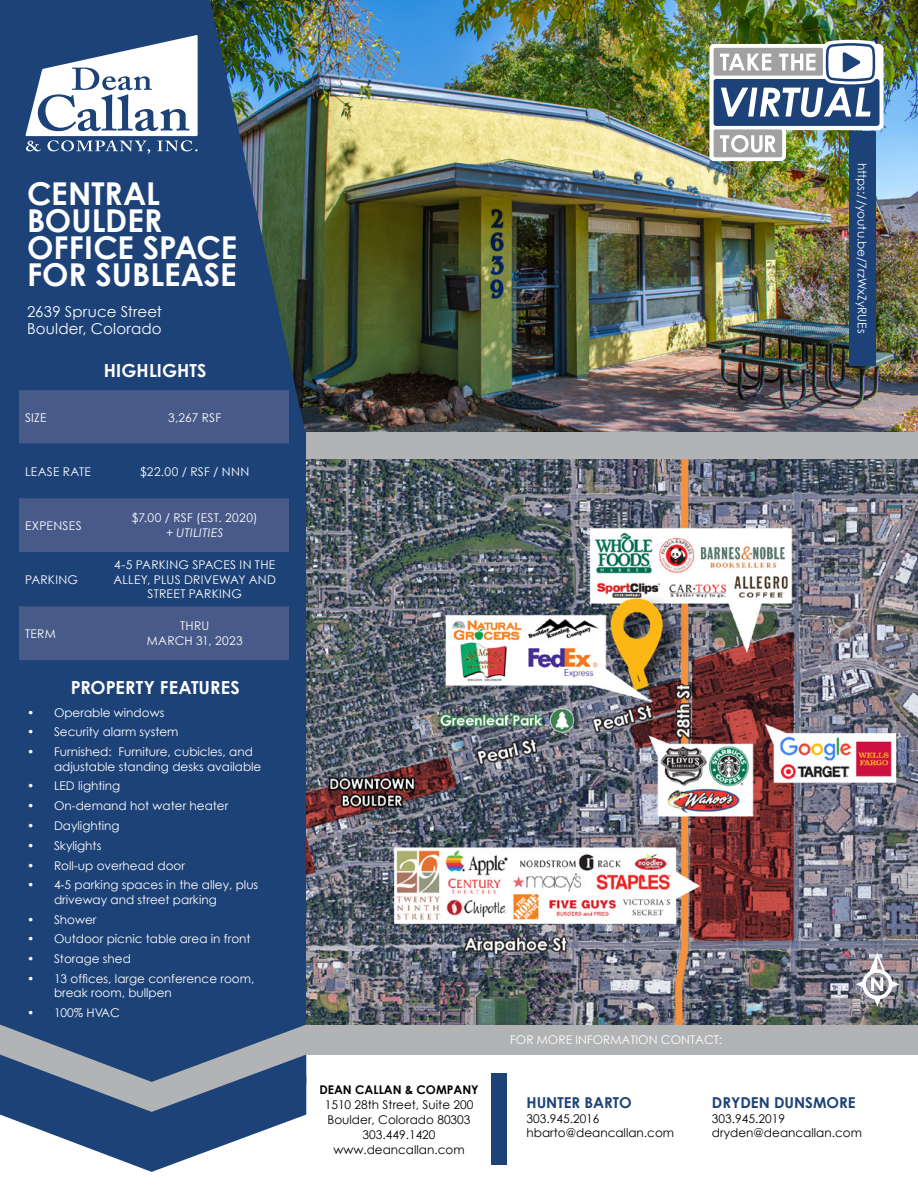
<style>
.page{position:relative;width:918px;height:1188px;background:#fff}
.page>*{position:absolute;margin:0;border:0;box-sizing:border-box;transform-origin:0 0}
.t1{font:700 31.5px/27px "Century Gothic";color:#fff}
.t2{font:700 18px "Century Gothic";letter-spacing:.005em;color:#fff}
.t3{font:15px/16.5px "Century Gothic";letter-spacing:.01em;color:#fff}
.t4{font:700 15px "Century Gothic";color:#1d4277}
.t5{font:12px/14.4px "Century Gothic";color:#fff}
.t6{font:12px/15px "Century Gothic";color:#000}
.t7{font:12px/14.4px "Century Gothic";letter-spacing:.02em;color:#fff;text-align:center}
.t8{font:12px "Century Gothic";letter-spacing:.03em;color:#fff}
.t9{font:12px "Century Gothic";letter-spacing:.035em;color:#fff}
.t10{font:700 12px "Century Gothic";color:#000}
.t11{font:italic 12px "Century Gothic";letter-spacing:.03em;color:#fff}
.t12{font:12px "Century Gothic";letter-spacing:.025em;color:#fff}
</style>
<div class="page">
<div style="left:0;top:0;width:918px;height:1066px;background:#1d4277"></div>
<img style="left:315px;top:0;width:603px;height:432px">
<div style="left:0;top:999px;width:918px;height:189px;background:#fff"></div>
<div style="left:306px;top:432px;width:612px;height:27px;background:#b2b3b5"></div>
<img style="left:25px;top:0;width:290px;height:432px">
<svg style="left:26px;top:35px;width:172px;height:119px"></svg>
<svg style="left:0;top:999px;width:306px;height:173px"></svg>
<div style="left:306px;top:1024px;width:612px;height:31px;background:#b2b3b5"></div>
<div style="left:492px;top:1073px;width:15px;height:91px;background:#1d4277"></div>
<img style="left:306px;top:459px;width:612px;height:565px">
<div style="left:27px;top:353px;width:257px;height:34px;background:#1d4277"></div>
<svg style="left:855px;top:953px;width:45px;height:54px;background:#a29da5"></svg>
<div style="left:849px;top:131px;width:27px;height:234px;background:#1d4277"></div>
<img style="left:709px;top:40px;width:175px;height:121px">
<div style="left:19px;top:390px;width:270px;height:270px;background:#475a89"></div>
<svg style="left:19px;top:445px;width:270px;height:161px"></svg>
<hr style="left:19px;top:443px;width:81px;height:2px;background:#1d4277">
<hr style="left:100px;top:443px;width:189px;height:2px;background:#1d4277">
<h1 class="t1" style="left:27px;top:178px;width:212px">CENTRAL<br>BOULDER<br>OFFICE SPACE<br>FOR SUBLEASE</h1>
<p class="t3" style="left:27px;top:303px;width:137px">2639 Spruce Street<br>Boulder, Colorado</p>
<h2 class="t2" style="left:104px;top:357px;width:104px">HIGHLIGHTS</h2>
<p class="t5" style="left:25px;top:410px;width:23px">SIZE</p>
<p class="t5" style="left:168px;top:410px;width:55px">3,267 RSF</p>
<p class="t12" style="left:25px;top:463px;width:68px">LEASE RATE</p>
<p class="t8" style="left:140px;top:463px;width:110px">$22.00 / RSF / NNN</p>
<p class="t8" style="left:25px;top:517px;width:58px">EXPENSES</p>
<p class="t7" style="left:25px;top:572px;width:55px">PARKING</p>
<p class="t9" style="left:132px;top:510px;width:127px">$7.00 / RSF (EST. 2020)</p>
<p class="t11" style="left:166px;top:524px;width:59px">+ UTILITIES</p>
<p class="t7" style="left:113px;top:558px;width:164px">4-5 PARKING SPACES IN THE<br>ALLEY, PLUS DRIVEWAY AND<br>STREET PARKING</p>
<p class="t5" style="left:25px;top:626px;width:32px">TERM</p>
<p class="t7" style="left:147px;top:619px;width:97px">THRU<br>MARCH 31, 2023</p>
<h2 class="t2" style="left:71px;top:674px;width:171px">PROPERTY FEATURES</h2>
<p class="t5" style="left:27px;top:705px;width:139px">• Operable windows</p>
<p class="t5" style="left:27px;top:725px;width:153px">• Security alarm system</p>
<p class="t5" style="left:54px;top:744px;width:209px;text-indent:-27px">• Furnished: Furniture, cubicles, and adjustable standing desks available</p>
<p class="t5" style="left:27px;top:779px;width:95px">• LED lighting</p>
<p class="t5" style="left:27px;top:798px;width:203px">• On-demand hot water heater</p>
<p class="t5" style="left:27px;top:818px;width:94px">• Daylighting</p>
<p class="t5" style="left:27px;top:838px;width:76px">• Skylights</p>
<p class="t5" style="left:27px;top:858px;width:160px">• Roll-up overhead door</p>
<p class="t5" style="left:54px;top:878px;width:206px;text-indent:-27px">• 4-5 parking spaces in the alley, plus driveway and street parking</p>
<p class="t5" style="left:27px;top:912px;width:71px">• Shower</p>
<p class="t5" style="left:27px;top:932px;width:225px">• Outdoor picnic table area in front</p>
<p class="t5" style="left:27px;top:951px;width:105px">• Storage shed</p>
<p class="t5" style="left:54px;top:971px;width:202px;text-indent:-27px">• 13 offices, large conference room, break room, bullpen</p>
<p class="t5" style="left:27px;top:1005px;width:94px">• 100% HVAC</p>
<p class="t5" style="left:870px;top:163px;width:172px;rotate:90deg">https://youtu.be/7rzWxZyRUEs</p>
<p class="t5" style="left:510px;top:1032px;width:214px">FOR MORE INFORMATION CONTACT:</p>
<p class="t10" style="left:319px;top:1081px;width:161px">DEAN CALLAN &amp; COMPANY</p>
<p class="t6" style="left:325px;top:1097px;width:150px;text-align:center">1510 28th Street, Suite 200<br>Boulder, Colorado 80303<br>303.449.1420 www.deancallan.com</p>
<p class="t4" style="left:526px;top:1092px;width:107px">HUNTER BARTO</p>
<p class="t6" style="left:526px;top:1111px;width:149px;line-height:14.4px">303.945.2016 hbarto@deancallan.com</p>
<p class="t4" style="left:712px;top:1092px;width:145px">DRYDEN DUNSMORE</p>
<p class="t6" style="left:712px;top:1111px;width:152px;line-height:14.4px">303.945.2019 dryden@deancallan.com</p>
</div>
